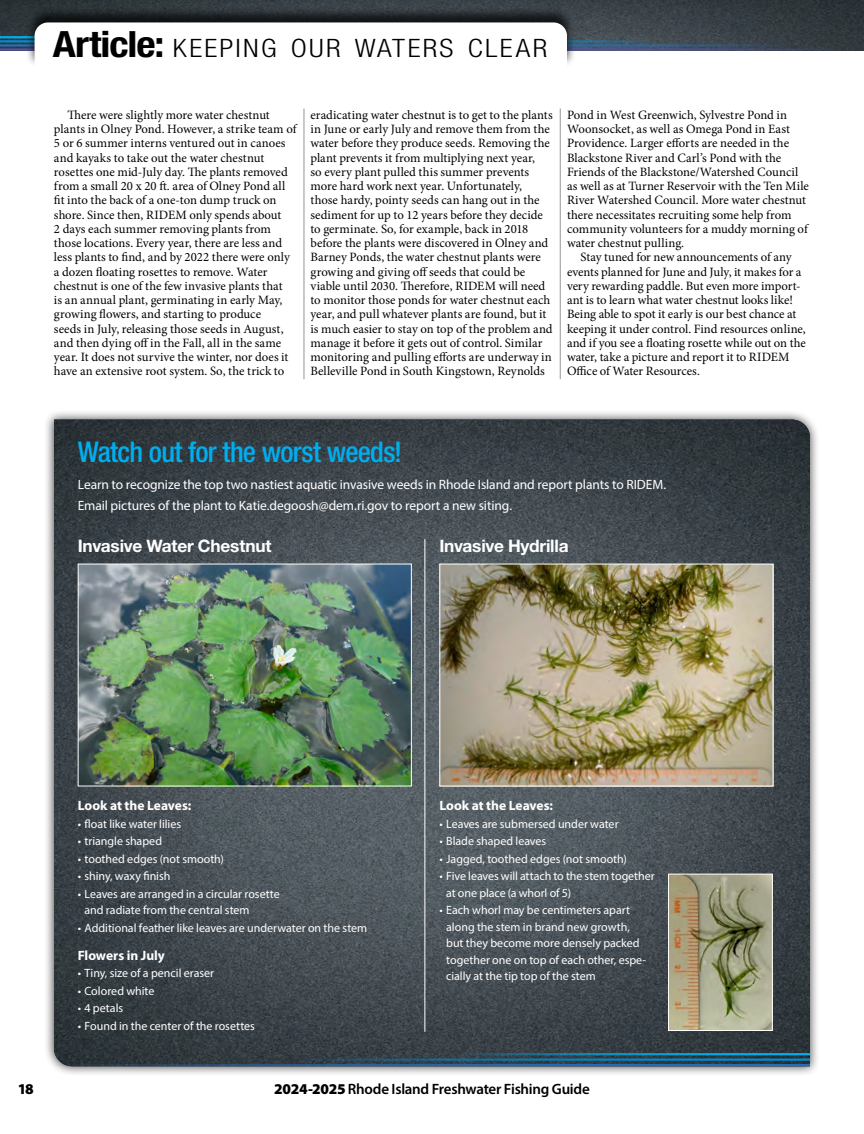
<style>
.page{position:relative;width:864px;height:1134px;background:#fff}
.page>*{position:absolute;margin:0;border:0;box-sizing:border-box;transform-origin:0 0}
.t1{font:500 condensed 28.5px "Helvetica Neue LT Std";letter-spacing:-.025em;color:#00aeef}
.t2{font:300 condensed 25.35px "Helvetica Neue LT Std";letter-spacing:.08em;color:#000;scale:1.15 1}
.t3{font:700 17.25px "Helvetica Neue LT Std";letter-spacing:-.01em;color:#fff}
.t4{font:600 15px "Myriad Pro";letter-spacing:-.02em;color:#000}
.t5{font:900 15px "Myriad Pro";color:#000}
.t6{font:13.5px/21px "Myriad Pro";letter-spacing:-.005em;color:#fff}
.t7{font:700 13.5px "Myriad Pro";color:#fff}
.t8{font:12.75px/14.2px "Minion Pro";color:#000}
.t9{font:12px/16.5px "Myriad Pro";letter-spacing:-.005em;color:#fff}
.s1{font-weight:700;font-size:36.15px}
.s2{font-weight:900}
</style>
<div class="page">
<img style="left:0;top:0;width:864px;height:51px">
<hr style="left:377px;top:40px;width:275px;height:2px;background:#008cd0">
<hr style="left:377px;top:44px;width:411px;height:3px;background:#266db6">
<hr style="left:377px;top:48px;width:468px;height:3px;background:#4f56a6">
<hr style="left:0;top:40px;width:377px;height:2px;background:#008cd0">
<hr style="left:0;top:44px;width:377px;height:3px;background:#266db6">
<hr style="left:0;top:48px;width:377px;height:3px;background:#4f56a6">
<hr style="left:0;top:36px;width:377px;height:2px;background:#00aeef">
<hr style="left:304px;top:109px;width:1px;height:270px;background:#939598">
<hr style="left:560px;top:109px;width:1px;height:270px;background:#939598">
<div style="left:44px;top:410px;width:776px;height:667px;background:#000;opacity:.75"></div>
<img style="left:54px;top:420px;width:756px;height:644px">
<img style="left:80px;top:566px;width:330px;height:218px">
<div style="left:78px;top:564px;width:334px;height:222px;border:1px solid #fff"></div>
<img style="left:441px;top:566px;width:330px;height:218px">
<div style="left:439px;top:564px;width:334px;height:222px;border:1px solid #fff"></div>
<img style="left:670px;top:876px;width:101px;height:153px">
<div style="left:668px;top:874px;width:105px;height:157px;border:1px solid #fff"></div>
<hr style="left:304px;top:1059px;width:506px;height:2px;background:#008cd0">
<hr style="left:54px;top:1064px;width:756px;height:2px;background:#266db6">
<hr style="left:461px;top:1053px;width:349px;height:2px;background:#00aeef">
<hr style="left:424px;top:539px;width:1px;height:493px;background:#fff">
<div style="left:26px;top:5px;width:550px;height:63px;background:#000;opacity:.75"></div>
<svg style="left:35px;top:22px;width:532px;height:45px"></svg>
<h2 class="t2" style="left:53px;top:34px;width:432px"><span class="s1">Article:</span> KEEPING OUR WATERS CLEAR</h2>
<p class="t8" style="left:54px;top:108px;width:244px;text-indent:14px">There were slightly more water chestnut plants in Olney Pond. However, a strike team of 5 or 6 summer interns ventured out in canoes and kayaks to take out the water chestnut rosettes one mid-July day. The plants removed from a small 20 x 20 ft. area of Olney Pond all fit into the back of a one-ton dump truck on shore. Since then, RIDEM only spends about<br>2 days each summer removing plants from those locations. Every year, there are less and less plants to find, and by 2022 there were only a dozen floating rosettes to remove. Water chestnut is one of the few invasive plants that<br>is an annual plant, germinating in early May, growing flowers, and starting to produce<br>seeds in July, releasing those seeds in August, and then dying off in the Fall, all in the same year. It does not survive the winter, nor does it have an extensive root system. So, the trick to</p>
<p class="t8" style="left:310px;top:108px;width:244px">eradicating water chestnut is to get to the plants in June or early July and remove them from the water before they produce seeds. Removing the plant prevents it from multiplying next year,<br>so every plant pulled this summer prevents more hard work next year. Unfortunately, those hardy, pointy seeds can hang out in the sediment for up to 12 years before they decide to germinate. So, for example, back in 2018 before the plants were discovered in Olney and Barney Ponds, the water chestnut plants were growing and giving off seeds that could be viable until 2030. Therefore, RIDEM will need to monitor those ponds for water chestnut each year, and pull whatever plants are found, but it is much easier to stay on top of the problem and manage it before it gets out of control. Similar monitoring and pulling efforts are underway in Belleville Pond in South Kingstown, Reynolds</p>
<p class="t8" style="left:567px;top:108px;width:244px">Pond in West Greenwich, Sylvestre Pond in Woonsocket, as well as Omega Pond in East Providence. Larger efforts are needed in the Blackstone River and Carl’s Pond with the Friends of the Blackstone/Watershed Council as well as at Turner Reservoir with the Ten Mile River Watershed Council. More water chestnut there necessitates recruiting some help from community volunteers for a muddy morning of water chestnut pulling.</p>
<p class="t8" style="left:567px;top:250px;width:240px;text-indent:14px">Stay tuned for new announcements of any events planned for June and July, it makes for a very rewarding paddle. But even more import&shy;ant is to learn what water chestnut looks like!<br>Being able to spot it early is our best chance at keeping it under control. Find resources online, and if you see a floating rosette while out on the water, take a picture and report it to RIDEM Office of Water Resources.</p>
<h1 class="t1" style="left:78px;top:434px;width:326px">Watch out for the worst weeds!</h1>
<p class="t6" style="left:78px;top:474px;width:590px">Learn to recognize the top two nastiest aquatic invasive weeds in Rhode Island and report plants to RIDEM.<br>Email pictures of the plant to Katie.degoosh@dem.ri.gov to report a new siting.</p>
<h3 class="t3" style="left:78px;top:535px;width:195px">Invasive Water Chestnut</h3>
<h3 class="t3" style="left:439px;top:535px;width:131px">Invasive Hydrilla</h3>
<p class="t7" style="left:78px;top:797px;width:115px">Look at the Leaves:</p>
<p class="t9" style="left:78px;top:815px;width:105px">• float like water lilies</p>
<p class="t9" style="left:78px;top:833px;width:86px">• triangle shaped</p>
<p class="t9" style="left:78px;top:850px;width:148px">• toothed edges (not smooth)</p>
<p class="t9" style="left:78px;top:868px;width:94px">• shiny, waxy finish</p>
<p class="t9" style="left:85px;top:885px;width:197px;text-indent:-7px">• Leaves are arranged in a circular rosette and radiate from the central stem</p>
<p class="t9" style="left:78px;top:920px;width:291px">• Additional feather like leaves are underwater on the stem</p>
<p class="t7" style="left:78px;top:946px;width:89px">Flowers in July</p>
<p class="t9" style="left:78px;top:965px;width:138px">• Tiny, size of a pencil eraser</p>
<p class="t9" style="left:78px;top:982px;width:78px">• Colored white</p>
<p class="t9" style="left:78px;top:1000px;width:47px">• 4 petals</p>
<p class="t9" style="left:78px;top:1017px;width:179px">• Found in the center of the rosettes</p>
<p class="t7" style="left:439px;top:797px;width:115px">Look at the Leaves:</p>
<p class="t9" style="left:439px;top:815px;width:181px">• Leaves are submersed under water</p>
<p class="t9" style="left:439px;top:833px;width:108px">• Blade shaped leaves</p>
<p class="t9" style="left:439px;top:850px;width:189px">• Jagged, toothed edges (not smooth)</p>
<p class="t9" style="left:446px;top:868px;width:210px;text-indent:-7px">• Five leaves will attach to the stem together at one place (a whorl of 5)</p>
<p class="t9" style="left:446px;top:902px;width:202px;text-indent:-7px">• Each whorl may be centimeters apart along the stem in brand new growth, but they become more densely packed together one on top of each other, espe&shy;cially at the tip top of the stem</p>
<p class="t5" style="left:18px;top:1078px;width:17px">18</p>
<p class="t4" style="left:274px;top:1079px;width:317px"><span class="s2">2024-2025</span> Rhode Island Freshwater Fishing Guide</p>
</div>
